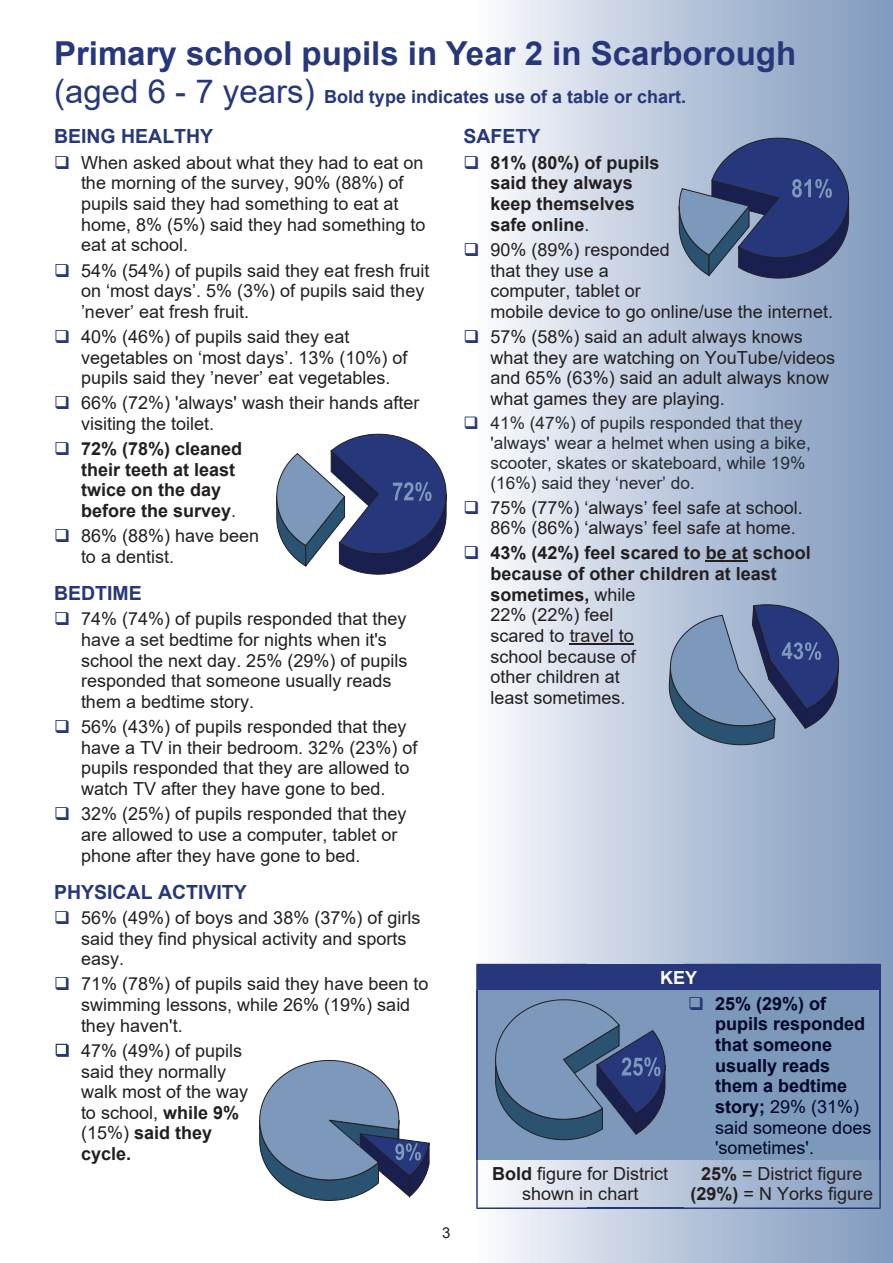
<style>
.page{position:relative;width:893px;height:1263px;background:#fff}
.page>*{position:absolute;margin:0;border:0;box-sizing:border-box;transform-origin:0 0}
.t1{font:700 33px "Arial";color:#27377b}
.t2{font:700 19.5px "Arial";color:#27377b}
.t3{font:18px/20.7px "Arial";color:#231f20}
.t4{font:700 18px/20.7px "Arial";color:#231f20}
.t5{font:700 18px/20.7px "Arial";color:#000626}
.t6{font:700 18px "Arial";color:#27377b}
.t7{font:700 18px "Arial";color:#fff}
.t8{font:17.25px/19.8px "Arial";color:#272c31}
.t9{font:15px "Arial";color:#231f20}
.s1{font-weight:400;font-size:33px}
.s2{font-weight:400}
.s3{font-weight:700}
</style>
<div class="page">
<div style="left:476px;top:0;width:417px;height:1263px;background:linear-gradient(to right,#f8f9fc,#7c97bb)"></div>
<svg style="left:56px;top:1044px;width:13px;height:13px"></svg>
<hr style="left:706px;top:560px;width:42px;height:2px;background:#231f20">
<hr style="left:570px;top:643px;width:64px;height:2px;background:#231f20">
<div style="left:477px;top:964px;width:403px;height:26px;background:#27377b"></div>
<div style="left:477px;top:990px;width:207px;height:170px;background:#7c98bb"></div>
<div style="left:684px;top:990px;width:196px;height:170px;background:#7c98bb"></div>
<svg style="left:495px;top:999px;width:171px;height:141px"></svg>
<hr style="left:587px;top:1207px;width:97px;height:2px;background:#27377b">
<svg style="left:476px;top:964px;width:1px;height:26px"></svg>
<hr style="left:476px;top:990px;width:2px;height:170px;background:#27377b">
<svg style="left:476px;top:1160px;width:111px;height:49px"></svg>
<svg style="left:880px;top:964px;width:1px;height:26px"></svg>
<hr style="left:879px;top:990px;width:2px;height:170px;background:#27377b">
<svg style="left:684px;top:1160px;width:197px;height:49px;background:#98acc9"></svg>
<svg style="left:276px;top:433px;width:171px;height:142px"></svg>
<svg style="left:259px;top:1060px;width:171px;height:141px"></svg>
<svg style="left:678px;top:137px;width:171px;height:142px;background:#4f608e"></svg>
<svg style="left:668px;top:602px;width:171px;height:143px;background:#687da2"></svg>
<svg style="left:476px;top:156px;width:2px;height:13px"></svg>
<svg style="left:476px;top:243px;width:2px;height:13px"></svg>
<svg style="left:476px;top:330px;width:2px;height:13px"></svg>
<svg style="left:476px;top:417px;width:2px;height:12px"></svg>
<svg style="left:476px;top:501px;width:2px;height:13px"></svg>
<svg style="left:476px;top:546px;width:2px;height:13px"></svg>
<h1 class="t1" style="left:54px;top:41px;width:744px">Primary school pupils in Year 2 in Scarborough</h1>
<p class="t6" style="left:54px;top:90px;width:634px"><span class="s1">(aged 6 - 7 years)</span> Bold type indicates use of a table or chart.</p>
<p class="t2" style="left:54px;top:129px;width:161px">BEING HEALTHY</p>
<p class="t3" style="left:81px;top:154px;width:346px">When asked about what they had to eat on the morning of the survey, 90% (88%) of pupils said they had something to eat at home, 8% (5%) said they had something to eat at school.</p>
<p class="t3" style="left:81px;top:262px;width:350px">54% (54%) of pupils said they eat fresh fruit on ‘most days’. 5% (3%) of pupils said they ’never’ eat fresh fruit.</p>
<p class="t3" style="left:81px;top:328px;width:328px">40% (46%) of pupils said they eat vegetables on ‘most days’. 13% (10%) of pupils said they ’never’ eat vegetables.</p>
<p class="t3" style="left:81px;top:394px;width:340px">66% (72%) 'always' wash their hands after visiting the toilet.</p>
<p class="t4" style="left:81px;top:440px;width:163px">72% (78%) cleaned their teeth at least twice on the day before the survey<span class="s2">.</span></p>
<p class="t3" style="left:81px;top:527px;width:180px">86% (88%) have been to a dentist.</p>
<p class="t2" style="left:54px;top:586px;width:89px">BEDTIME</p>
<p class="t3" style="left:81px;top:610px;width:328px">74% (74%) of pupils responded that they have a set bedtime for nights when it's school the next day. 25% (29%) of pupils responded that someone usually reads them a bedtime story.</p>
<p class="t3" style="left:81px;top:718px;width:338px">56% (43%) of pupils responded that they have a TV in their bedroom. 32% (23%) of pupils responded that they are allowed to watch TV after they have gone to bed.</p>
<p class="t3" style="left:81px;top:805px;width:327px">32% (25%) of pupils responded that they are allowed to use a computer, tablet or phone after they have gone to bed.</p>
<p class="t2" style="left:54px;top:884px;width:194px">PHYSICAL ACTIVITY</p>
<p class="t3" style="left:81px;top:909px;width:341px">56% (49%) of boys and 38% (37%) of girls said they find physical activity and sports easy.</p>
<p class="t3" style="left:81px;top:975px;width:349px">71% (78%) of pupils said they have been to swimming lessons, while 26% (19%) said they haven't.</p>
<p class="t3" style="left:81px;top:1042px;width:169px">47% (49%) of pupils said they normally walk most of the way to school, <span class="s3">while 9% </span>(15%) <span class="s3">said they cycle.</span></p>
<p class="t2" style="left:463px;top:129px;width:78px">SAFETY</p>
<p class="t4" style="left:490px;top:154px;width:171px">81% (80%) of pupils said they always keep themselves safe online<span class="s2">.</span></p>
<p class="t3" style="left:490px;top:241px;width:344px">90% (89%) responded<br>that they use a<br>computer, tablet or<br>mobile device to go online/use the internet.</p>
<p class="t3" style="left:490px;top:328px;width:346px">57% (58%) said an adult always knows what they are watching on YouTube/videos and 65% (63%) said an adult always know what games they are playing.</p>
<p class="t8" style="left:490px;top:415px;width:322px">41% (47%) of pupils responded that they 'always' wear a helmet when using a bike, scooter, skates or skateboard, while 19% (16%) said they ‘never’ do.</p>
<p class="t3" style="left:490px;top:499px;width:314px">75% (77%) ‘always’ feel safe at school.<br>86% (86%) ‘always’ feel safe at home.</p>
<p class="t3" style="left:490px;top:544px;width:322px"><span class="s3">43% (42%) feel scared to be at school because of other children at least sometimes,</span> while<br>22% (22%) feel<br>scared to travel to<br>school because of<br>other children at<br>least sometimes.</p>
<p class="t7" style="left:660px;top:971px;width:39px">KEY</p>
<p class="t5" style="left:715px;top:995px;width:158px">25% (29%) of pupils responded that someone usually reads them a bedtime story; <span class="s2">29% (31%) said someone does 'sometimes'.</span></p>
<p class="t9" style="left:442px;top:1227px;width:10px">3</p>
<p class="t3" style="left:492px;top:1164px;width:178px;text-align:center"><span class="s3">Bold</span> figure for District shown in chart</p>
<p class="t3" style="left:690px;top:1164px;width:184px;text-align:center"><span class="s3">25%</span> = District figure <span class="s3">(29%)</span> = N Yorks figure</p>
</div>
